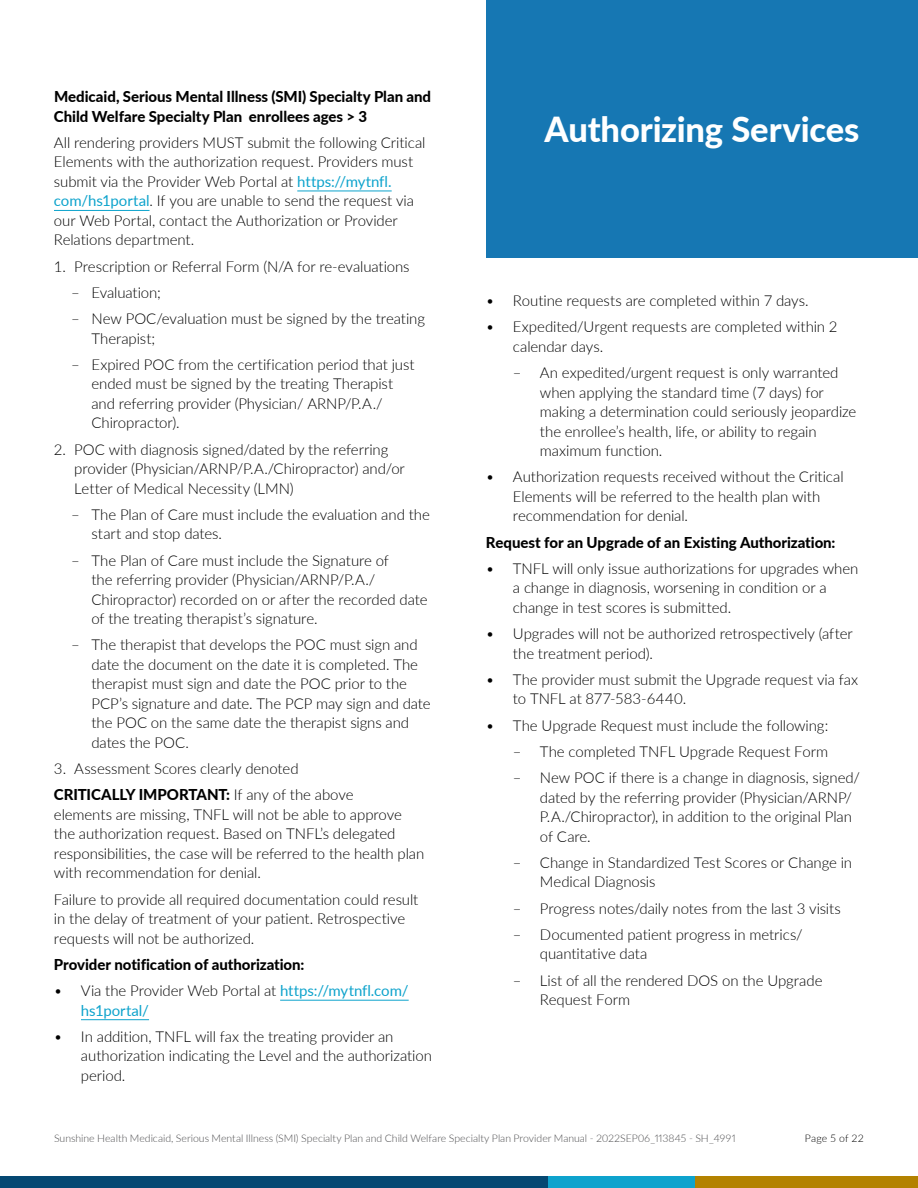
<style>
.page{position:relative;width:918px;height:1188px;background:#fff}
.page>*{position:absolute;margin:0;border:0;box-sizing:border-box;transform-origin:0 0}
.t1{font:800 34.5px "Lato";letter-spacing:-.005em;color:#fff}
.t2{font:300 15px/19.5px "Lato";letter-spacing:-.005em;color:#000}
.t3{font:800 15px/19.5px "Lato";letter-spacing:-.005em;color:#000}
.t4{font:15px/19.5px "Lato";letter-spacing:-.005em;color:#0da3cc}
.t5{font:300 10.5px "Lato";color:#4d4d4f}
.t6{font:300 10.5px "Lato";letter-spacing:.015em;color:#000}
.s1{font-weight:400;color:#0da3cc}
.s2{font-weight:800}
.s3{font-weight:300;color:#000}
</style>
<div class="page">
<div style="left:0;top:1176px;width:550px;height:12px;background:#054872"></div>
<div style="left:548px;top:1176px;width:148px;height:12px;background:#0ea3cd"></div>
<div style="left:696px;top:1176px;width:222px;height:12px;background:#b38200"></div>
<div style="left:486px;top:0;width:432px;height:257px;background:#1677b3"></div>
<hr style="left:297px;top:191px;width:95px;height:1px;background:#0da3cc">
<hr style="left:54px;top:210px;width:96px;height:1px;background:#0da3cc">
<hr style="left:280px;top:1000px;width:129px;height:1px;background:#0da3cc">
<hr style="left:81px;top:1019px;width:68px;height:1px;background:#0da3cc">
<p class="t3" style="left:54px;top:86px;width:379px">Medicaid, Serious Mental Illness (SMI) Specialty Plan and<br>Child Welfare Specialty Plan enrollees ages &gt; 3</p>
<p class="t2" style="left:54px;top:132px;width:373px">All rendering providers MUST submit the following Critical Elements with the authorization request. Providers must submit via the Provider Web Portal at <span class="s1">https://mytnfl. com/hs1portal</span>. If you are unable to send the request via our Web Portal, contact the Authorization or Provider Relations department.</p>
<p class="t2" style="left:54px;top:256px;width:357px">1. Prescription or Referral Form (N/A for re-evaluations</p>
<p class="t2" style="left:71px;top:282px;width:91px">– Evaluation;</p>
<p class="t2" style="left:91px;top:308px;width:335px;text-indent:-20px">– New POC/evaluation must be signed by the treating<br>Therapist;</p>
<p class="t2" style="left:91px;top:354px;width:325px;text-indent:-20px">– Expired POC from the certification period that just ended must be signed by the treating Therapist and referring provider (Physician/ ARNP/P.A./ Chiropractor).</p>
<p class="t2" style="left:74px;top:439px;width:332px;text-indent:-20px">2. POC with diagnosis signed/dated by the referring provider (Physician/ARNP/P.A./Chiropractor) and/or<br>Letter of Medical Necessity (LMN)</p>
<p class="t2" style="left:91px;top:504px;width:340px;text-indent:-20px">– The Plan of Care must include the evaluation and the start and stop dates.</p>
<p class="t2" style="left:91px;top:550px;width:338px;text-indent:-20px">– The Plan of Care must include the Signature of<br>the referring provider (Physician/ARNP/P.A./ Chiropractor) recorded on or after the recorded date of the treating therapist’s signature.</p>
<p class="t2" style="left:91px;top:635px;width:341px;text-indent:-20px">– The therapist that develops the POC must sign and date the document on the date it is completed. The therapist must sign and date the POC prior to the PCP’s signature and date. The PCP may sign and date the POC on the same date the therapist signs and dates the POC.</p>
<p class="t2" style="left:54px;top:755px;width:301px;line-height:26.2px">3. Assessment Scores clearly denoted<br><span class="s2">CRITICALLY IMPORTANT:</span> If any of the above</p>
<p class="t2" style="left:54px;top:804px;width:372px">elements are missing, TNFL will not be able to approve the authorization request. Based on TNFL’s delegated responsibilities, the case will be referred to the health plan with recommendation for denial.</p>
<p class="t2" style="left:54px;top:889px;width:366px">Failure to provide all required documentation could result in the delay of treatment of your patient. Retrospective requests will not be authorized.</p>
<p class="t3" style="left:54px;top:954px;width:252px">Provider notification of authorization:</p>
<p class="t4" style="left:81px;top:980px;width:329px;text-indent:-27px"><span class="s3">• Via the Provider Web Portal at</span> https://mytnfl.com/ hs1portal/</p>
<p class="t2" style="left:81px;top:1026px;width:352px;text-indent:-27px">• In addition, TNFL will fax the treating provider an authorization indicating the Level and the authorization period.</p>
<h1 class="t1" style="left:545px;top:104px;width:316px">Authorizing Services</h1>
<p class="t2" style="left:486px;top:290px;width:324px">• Routine requests are completed within 7 days.</p>
<p class="t2" style="left:513px;top:317px;width:326px;text-indent:-27px">• Expedited/Urgent requests are completed within 2 calendar days.</p>
<p class="t2" style="left:540px;top:362px;width:318px;text-indent:-27px">– An expedited/urgent request is only warranted when applying the standard time (7 days) for making a determination could seriously jeopardize the enrollee’s health, life, or ability to regain maximum function.</p>
<p class="t2" style="left:513px;top:467px;width:332px;text-indent:-27px">• Authorization requests received without the Critical<br>Elements will be referred to the health plan with recommendation for denial.</p>
<p class="t3" style="left:486px;top:532px;width:351px">Request for an Upgrade of an Existing Authorization:</p>
<p class="t2" style="left:513px;top:558px;width:347px;text-indent:-27px">• TNFL will only issue authorizations for upgrades when a change in diagnosis, worsening in condition or a change in test scores is submitted.</p>
<p class="t2" style="left:513px;top:623px;width:341px;text-indent:-27px">• Upgrades will not be authorized retrospectively (after the treatment period).</p>
<p class="t2" style="left:513px;top:669px;width:347px;text-indent:-27px">• The provider must submit the Upgrade request via fax to TNFL at 877-583-6440.</p>
<p class="t2" style="left:486px;top:715px;width:344px">• The Upgrade Request must include the following:</p>
<p class="t2" style="left:513px;top:741px;width:317px">– The completed TNFL Upgrade Request Form</p>
<p class="t2" style="left:540px;top:767px;width:322px;text-indent:-27px">– New POC if there is a change in diagnosis, signed/ dated by the referring provider (Physician/ARNP/ P.A./Chiropractor), in addition to the original Plan of Care.</p>
<p class="t2" style="left:540px;top:852px;width:314px;text-indent:-27px">– Change in Standardized Test Scores or Change in<br>Medical Diagnosis</p>
<p class="t2" style="left:513px;top:898px;width:330px">– Progress notes/daily notes from the last 3 visits</p>
<p class="t2" style="left:540px;top:924px;width:264px;text-indent:-27px">– Documented patient progress in metrics/ quantitative data</p>
<p class="t2" style="left:540px;top:970px;width:284px;text-indent:-27px">– List of all the rendered DOS on the Upgrade<br>Request Form</p>
<p class="t5" style="left:54px;top:1131px;width:683px">Sunshine Health Medicaid, Serious Mental Illness (SMI) Specialty Plan and Child Welfare Specialty Plan Provider Manual - 2022SEP06_113845 - SH_4991</p>
<p class="t6" style="left:805px;top:1131px;width:61px">Page 5 of 22</p>
</div>
